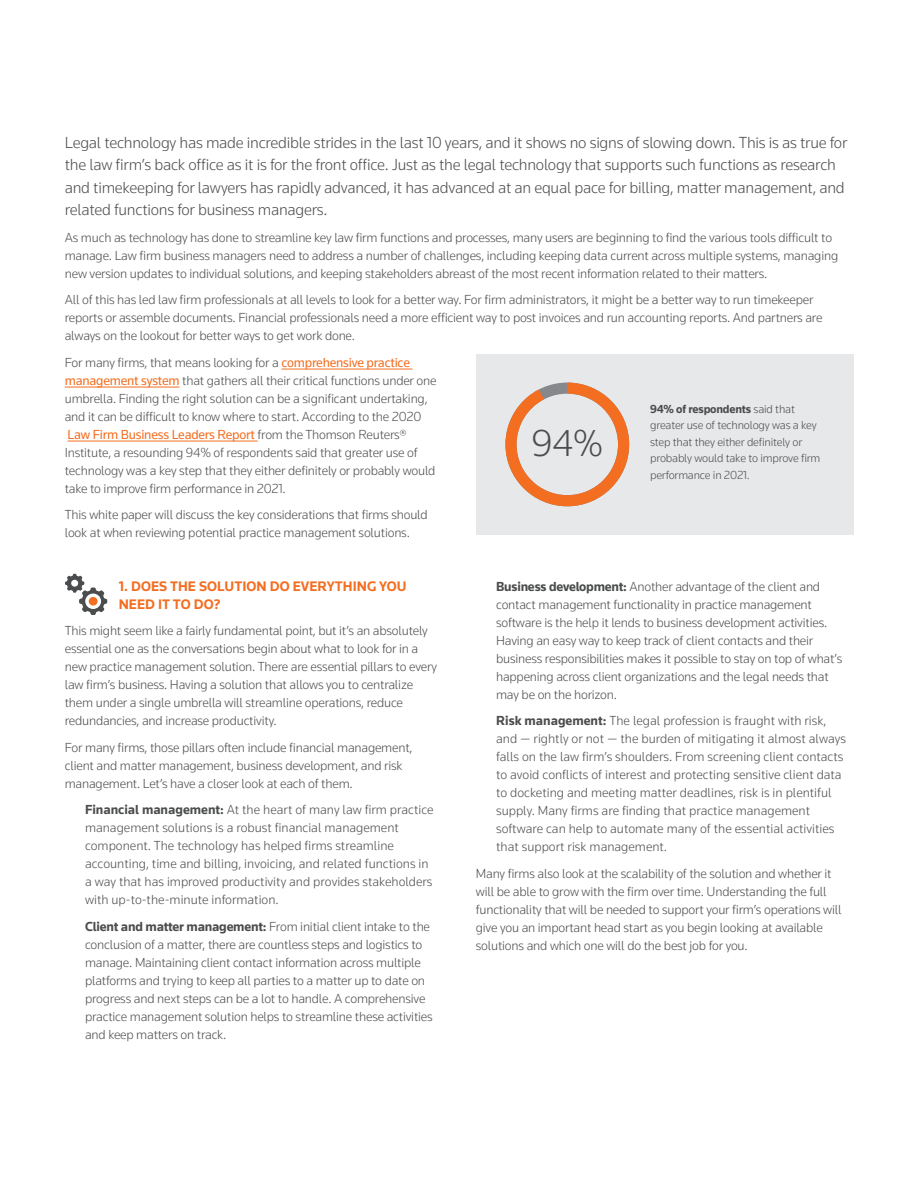
<style>
.page{position:relative;width:918px;height:1188px;background:#fff}
.page>*{position:absolute;margin:0;border:0;box-sizing:border-box;transform-origin:0 0}
.Body_Copy{font:300 38.55px "Knowledge 2017";color:#4b4c4d}
.Body_Copy-2{font:300 16.5px/22.5px "Knowledge 2017";letter-spacing:-.015em;color:#4b4c4d}
.Body_Copy-3{font:700 14.25px/18px "Knowledge 2017";color:#f36e21}
.Body_Copy-4{font:300 13.5px/18px "Knowledge 2017";letter-spacing:-.015em;color:#4b4c4d}
.Body_Copy-5{font:300 12px/16.5px "Knowledge 2017";letter-spacing:-.015em;color:#4b4c4d}
.s1{font-weight:400;color:#f36e21}
.s2{font-weight:700}
</style>
<div class="page">
<div style="left:476px;top:354px;width:377px;height:181px;background:#e7e8e9"></div>
<hr style="left:281px;top:369px;width:132px;height:1px;background:#f36e21">
<hr style="left:65px;top:387px;width:115px;height:1px;background:#f36e21">
<hr style="left:68px;top:441px;width:190px;height:1px;background:#f36e21">
<svg style="left:505px;top:382px;width:125px;height:125px"></svg>
<svg style="left:65px;top:574px;width:42px;height:41px"></svg>
<p class="Body_Copy-2" style="left:65px;top:131px;width:784px">Legal technology has made incredible strides in the last 10 years, and it shows no signs of slowing down. This is as true for the law firm’s back office as it is for the front office. Just as the legal technology that supports such functions as research and timekeeping for lawyers has rapidly advanced, it has advanced at an equal pace for billing, matter management, and related functions for business managers.</p>
<p class="Body_Copy-4" style="left:65px;top:228px;width:775px">As much as technology has done to streamline key law firm functions and processes, many users are beginning to find the various tools difficult to manage. Law firm business managers need to address a number of challenges, including keeping data current across multiple systems, managing new version updates to individual solutions, and keeping stakeholders abreast of the most recent information related to their matters.</p>
<p class="Body_Copy-4" style="left:65px;top:291px;width:759px">All of this has led law firm professionals at all levels to look for a better way. For firm administrators, it might be a better way to run timekeeper reports or assemble documents. Financial professionals need a more efficient way to post invoices and run accounting reports. And partners are always on the lookout for better ways to get work done.</p>
<p class="Body_Copy-4" style="left:65px;top:353px;width:373px">For many firms, that means looking for a <span class="s1">comprehensive practice management system</span> that gathers all their critical functions under one umbrella. Finding the right solution can be a significant undertaking, and it can be difficult to know where to start. According to the 2020<br><span class="s1">Law Firm Business Leaders Report</span> from the Thomson Reuters® Institute, a resounding 94% of respondents said that greater use of technology was a key step that they either definitely or probably would take to improve firm performance in 2021.</p>
<p class="Body_Copy-4" style="left:65px;top:506px;width:364px">This white paper will discuss the key considerations that firms should look at when reviewing potential practice management solutions.</p>
<p class="Body_Copy-5" style="left:650px;top:400px;width:172px"><span class="s2">94% of respondents</span> said that greater use of technology was a key step that they either definitely or probably would take to improve firm performance in 2021.</p>
<p class="Body_Copy" style="left:532px;top:419px;width:73px">94%</p>
<p class="Body_Copy-3" style="left:119px;top:577px;width:289px">1. DOES THE SOLUTION DO EVERYTHING YOU<br>NEED IT TO DO?</p>
<p class="Body_Copy-4" style="left:65px;top:622px;width:374px">This might seem like a fairly fundamental point, but it’s an absolutely essential one as the conversations begin about what to look for in a new practice management solution. There are essential pillars to every law firm’s business. Having a solution that allows you to centralize them under a single umbrella will streamline operations, reduce redundancies, and increase productivity.</p>
<p class="Body_Copy-4" style="left:65px;top:738px;width:349px">For many firms, those pillars often include financial management, client and matter management, business development, and risk management. Let’s have a closer look at each of them.</p>
<p class="Body_Copy-4" style="left:85px;top:801px;width:350px"><span class="s2">Financial management:</span> At the heart of many law firm practice management solutions is a robust financial management component. The technology has helped firms streamline accounting, time and billing, invoicing, and related functions in a way that has improved productivity and provides stakeholders with up-to-the-minute information.</p>
<p class="Body_Copy-4" style="left:85px;top:917px;width:349px"><span class="s2">Client and matter management:</span> From initial client intake to the conclusion of a matter, there are countless steps and logistics to manage. Maintaining client contact information across multiple platforms and trying to keep all parties to a matter up to date on progress and next steps can be a lot to handle. A comprehensive practice management solution helps to streamline these activities and keep matters on track.</p>
<p class="Body_Copy-4" style="left:496px;top:577px;width:348px"><span class="s2">Business development:</span> Another advantage of the client and contact management functionality in practice management software is the help it lends to business development activities.<br>Having an easy way to keep track of client contacts and their business responsibilities makes it possible to stay on top of what’s happening across client organizations and the legal needs that may be on the horizon.</p>
<p class="Body_Copy-4" style="left:496px;top:712px;width:351px"><span class="s2">Risk management:</span> The legal profession is fraught with risk, and — rightly or not — the burden of mitigating it almost always falls on the law firm’s shoulders. From screening client contacts to avoid conflicts of interest and protecting sensitive client data to docketing and meeting matter deadlines, risk is in plentiful supply. Many firms are finding that practice management software can help to automate many of the essential activities that support risk management.</p>
<p class="Body_Copy-4" style="left:476px;top:864px;width:367px">Many firms also look at the scalability of the solution and whether it will be able to grow with the firm over time. Understanding the full functionality that will be needed to support your firm’s operations will give you an important head start as you begin looking at available solutions and which one will do the best job for you.</p>
</div>
